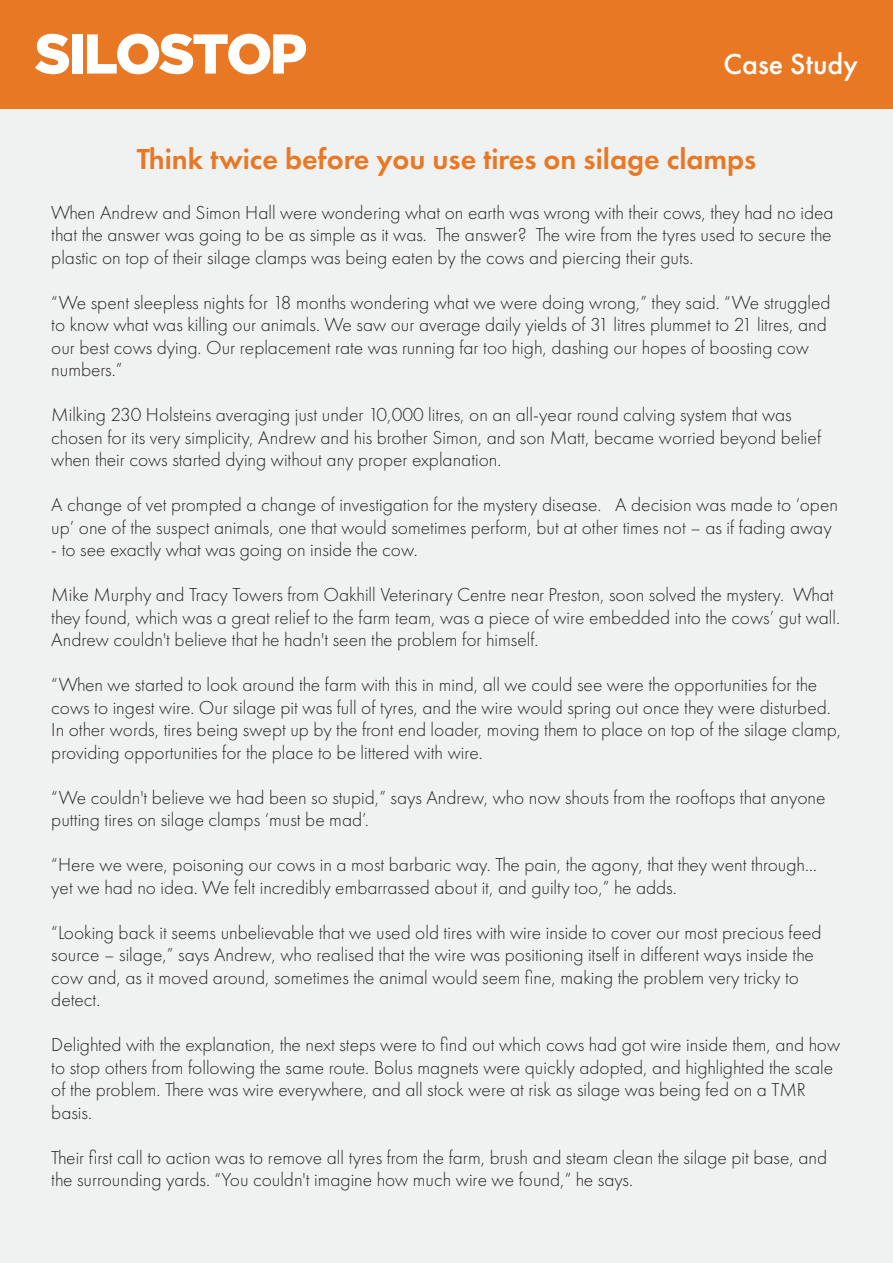
<style>
.page{position:relative;width:893px;height:1263px;background:#f0f1f1}
.page>*{position:absolute;margin:0;border:0;box-sizing:border-box;transform-origin:0 0}
.t1{font:600 30px "Futura PT";color:#e97824}
.t2{font:500 30px "Futura PT";color:#fff}
.t3{font:300 19.5px/22.5px "Futura PT";color:#242424}
</style>
<div class="page">
<div style="left:0;top:0;width:893px;height:108px;background:#e97824"></div>
<svg style="left:35px;top:34px;width:34px;height:40px"></svg>
<div style="left:72px;top:34px;width:11px;height:40px;background:#fff"></div>
<svg style="left:87px;top:34px;width:219px;height:40px"></svg>
<h1 class="t2" style="left:724px;top:46px;width:136px">Case Study</h1>
<h1 class="t1" style="left:137px;top:140px;width:621px">Think twice before you use tires on silage clamps</h1>
<p class="t3" style="left:51px;top:201px;width:784px;text-align:justify">When Andrew and Simon Hall were wondering what on earth was wrong with their cows, they had no idea that the answer was going to be as simple as it was. The answer? The wire from the tyres used to secure the plastic on top of their silage clamps was being eaten by the cows and piercing their guts.</p>
<p class="t3" style="left:51px;top:291px;width:781px">“We spent sleepless nights for 18 months wondering what we were doing wrong,” they said. “We struggled to know what was killing our animals. We saw our average daily yields of 31 litres plummet to 21 litres, and our best cows dying. Our replacement rate was running far too high, dashing our hopes of boosting cow numbers.”</p>
<p class="t3" style="left:51px;top:404px;width:771px">Milking 230 Holsteins averaging just under 10,000 litres, on an all-year round calving system that was chosen for its very simplicity, Andrew and his brother Simon, and son Matt, became worried beyond belief when their cows started dying without any proper explanation.</p>
<p class="t3" style="left:51px;top:494px;width:788px">A change of vet prompted a change of investigation for the mystery disease. A decision was made to ‘open up’ one of the suspect animals, one that would sometimes perform, but at other times not – as if fading away</p>
<p class="t3" style="left:51px;top:539px;width:368px">- to see exactly what was going on inside the cow.</p>
<p class="t3" style="left:51px;top:584px;width:790px">Mike Murphy and Tracy Towers from Oakhill Veterinary Centre near Preston, soon solved the mystery. What they found, which was a great relief to the farm team, was a piece of wire embedded into the cows’ gut wall.<br>Andrew couldn't believe that he hadn't seen the problem for himself.</p>
<p class="t3" style="left:51px;top:674px;width:792px">“When we started to look around the farm with this in mind, all we could see were the opportunities for the cows to ingest wire. Our silage pit was full of tyres, and the wire would spring out once they were disturbed.<br>In other words, tires being swept up by the front end loader, moving them to place on top of the silage clamp, providing opportunities for the place to be littered with wire.</p>
<p class="t3" style="left:51px;top:786px;width:776px">“We couldn't believe we had been so stupid,” says Andrew, who now shouts from the rooftops that anyone putting tires on silage clamps ‘must be mad’.</p>
<p class="t3" style="left:51px;top:854px;width:767px">“Here we were, poisoning our cows in a most barbaric way. The pain, the agony, that they went through… yet we had no idea. We felt incredibly embarrassed about it, and guilty too,” he adds.</p>
<p class="t3" style="left:51px;top:921px;width:772px">“Looking back it seems unbelievable that we used old tires with wire inside to cover our most precious feed source – silage,” says Andrew, who realised that the wire was positioning itself in different ways inside the cow and, as it moved around, sometimes the animal would seem fine, making the problem very tricky to detect.</p>
<p class="t3" style="left:51px;top:1034px;width:790px">Delighted with the explanation, the next steps were to find out which cows had got wire inside them, and how to stop others from following the same route. Bolus magnets were quickly adopted, and highlighted the scale of the problem. There was wire everywhere, and all stock were at risk as silage was being fed on a TMR basis.</p>
<p class="t3" style="left:51px;top:1146px;width:777px">Their first call to action was to remove all tyres from the farm, brush and steam clean the silage pit base, and the surrounding yards. “You couldn't imagine how much wire we found,” he says.</p>
</div>
